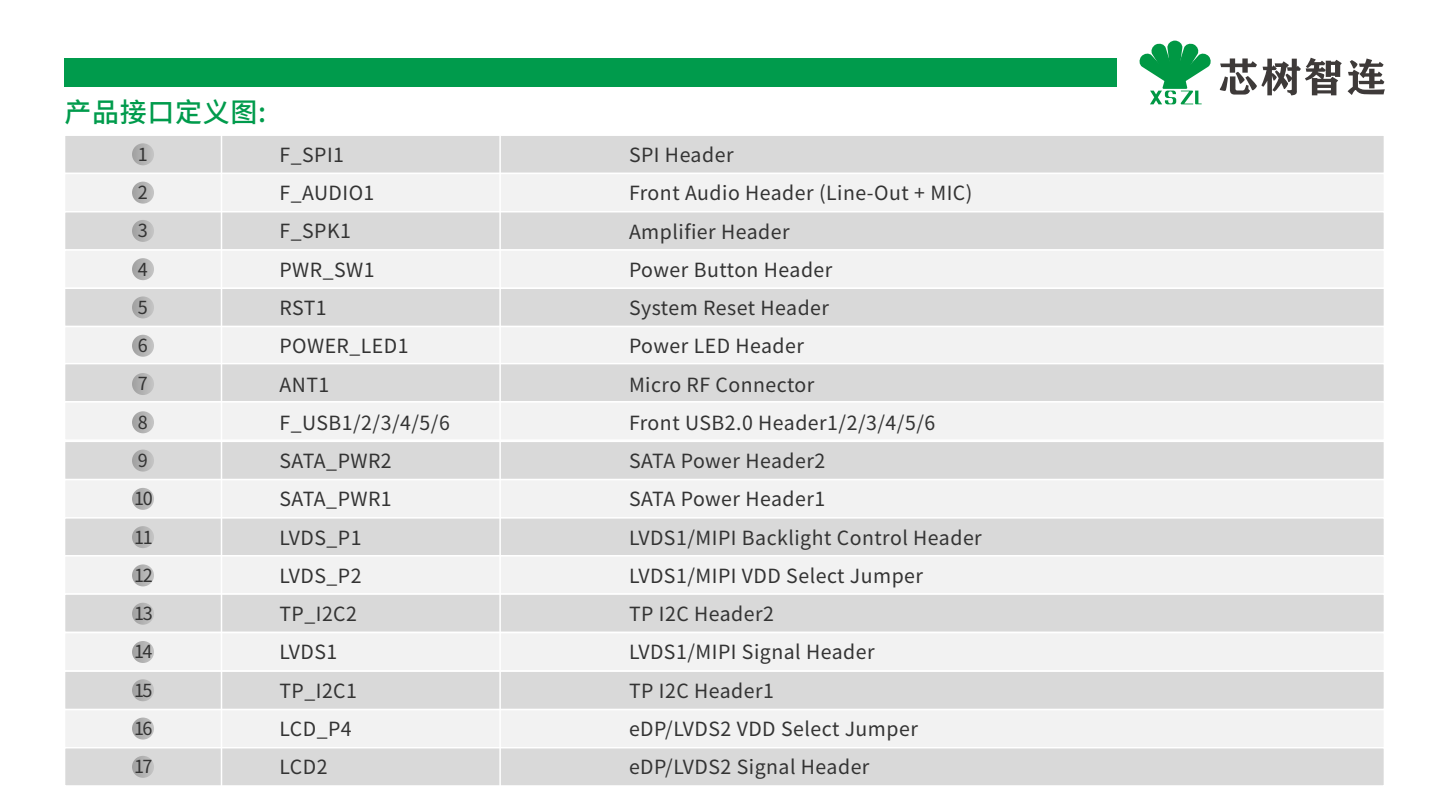
<style>
.page{position:relative;width:1440px;height:810px;background:#fff}
.page>*{position:absolute;margin:0;border:0;box-sizing:border-box;transform-origin:0 0}
.t1{font:500 27px "Source Han Sans CN";letter-spacing:.025em;color:#009b4c}
.t2{font:19.5px/38.2px "Source Han Sans CN";letter-spacing:.025em;color:#333}
.t3{font:18px/38.2px "Source Han Sans CN";letter-spacing:-.075em;color:#333}
</style>
<div class="page">
<svg style="left:1220px;top:58px;width:122px;height:37px"></svg>
<svg style="left:1348px;top:58px;width:37px;height:37px"></svg>
<svg style="left:1139px;top:41px;width:72px;height:63px"></svg>
<div style="left:65px;top:58px;width:1052px;height:29px;background:#009b4c"></div>
<div style="left:64px;top:134px;width:1321px;height:40px;background:#d9d9d9;border:2px solid #fff"></div>
<div style="left:64px;top:173px;width:1321px;height:39px;background:#f2f2f2;border:2px solid #fff"></div>
<div style="left:64px;top:211px;width:1321px;height:40px;background:#d9d9d9;border:2px solid #fff"></div>
<div style="left:64px;top:249px;width:1321px;height:40px;background:#f2f2f2"></div>
<div style="left:64px;top:288px;width:1321px;height:39px;background:#d9d9d9;border:2px solid #fff"></div>
<div style="left:64px;top:326px;width:1321px;height:40px;background:#f2f2f2;border:2px solid #fff"></div>
<div style="left:64px;top:363px;width:1321px;height:40px;background:#d9d9d9;border:2px solid #fff"></div>
<div style="left:64px;top:401px;width:1321px;height:40px;background:#f2f2f2;border:2px solid #fff"></div>
<div style="left:64px;top:441px;width:1321px;height:39px;background:#d9d9d9;border:2px solid #fff"></div>
<div style="left:64px;top:479px;width:1321px;height:40px;background:#f2f2f2;border:2px solid #fff"></div>
<div style="left:64px;top:517px;width:1321px;height:40px;background:#d9d9d9;border:2px solid #fff"></div>
<div style="left:64px;top:555px;width:1321px;height:40px;background:#f2f2f2;border:2px solid #fff"></div>
<div style="left:64px;top:593px;width:1321px;height:40px;background:#d9d9d9;border:2px solid #fff"></div>
<div style="left:64px;top:632px;width:1321px;height:40px;background:#f2f2f2;border:2px solid #fff"></div>
<div style="left:64px;top:709px;width:1321px;height:39px;background:#f2f2f2"></div>
<div style="left:64px;top:670px;width:1321px;height:40px;background:#d9d9d9;border:2px solid #fff"></div>
<div style="left:64px;top:747px;width:1321px;height:40px;background:#d9d9d9;border:2px solid #fff"></div>
<hr style="left:499px;top:123px;width:2px;height:667px;background:#fff">
<hr style="left:221px;top:120px;width:1px;height:668px;background:#fff">
<div style="left:132px;top:143px;width:22px;height:22px;background:linear-gradient(to right,#a2a2a2,#c2c2c2);border-radius:11px"></div>
<svg style="left:132px;top:182px;width:22px;height:22px"></svg>
<div style="left:132px;top:220px;width:22px;height:22px;background:linear-gradient(to right,#a1a1a1,#c4c4c4);border-radius:11px"></div>
<svg style="left:132px;top:258px;width:22px;height:22px"></svg>
<div style="left:132px;top:296px;width:22px;height:22px;background:linear-gradient(to right,#a3a3a3,#c2c2c2);border-radius:11px"></div>
<svg style="left:132px;top:335px;width:22px;height:22px"></svg>
<div style="left:132px;top:373px;width:22px;height:22px;background:linear-gradient(to right,#a1a1a1,#c3c3c3);border-radius:11px"></div>
<div style="left:132px;top:411px;width:22px;height:22px;background:linear-gradient(to right,#a3a3a3,#c3c3c3);border-radius:11px"></div>
<svg style="left:132px;top:450px;width:22px;height:22px"></svg>
<div style="left:132px;top:488px;width:22px;height:22px;background:linear-gradient(to right,#a0a0a0,#c5c5c5);border-radius:11px"></div>
<div style="left:132px;top:526px;width:22px;height:22px;background:linear-gradient(to right,#a1a1a1,#c3c3c3);border-radius:11px"></div>
<div style="left:132px;top:564px;width:22px;height:22px;background:linear-gradient(to right,#a4a4a4,#c2c2c2);border-radius:11px"></div>
<div style="left:132px;top:603px;width:22px;height:22px;background:linear-gradient(to right,#a0a0a0,#c4c4c4);border-radius:11px"></div>
<svg style="left:132px;top:641px;width:22px;height:22px"></svg>
<div style="left:132px;top:679px;width:22px;height:22px;background:linear-gradient(to right,#a2a2a2,#c3c3c3);border-radius:11px"></div>
<svg style="left:132px;top:718px;width:22px;height:22px"></svg>
<div style="left:132px;top:756px;width:22px;height:22px;background:linear-gradient(to right,#a0a0a0,#c4c4c4);border-radius:11px"></div>
<h1 class="t1" style="left:65px;top:97px;width:203px">产品接口定义图:</h1>
<p class="t3" style="left:134px;top:135px;width:20px">1<br>2<br>3<br>4<br>5<br>6<br>7<br>8<br>9<br>10<br>11<br>12<br>13<br>14<br>15<br>16<br>17</p>
<p class="t2" style="left:279px;top:136px;width:172px">F_SPI1<br>F_AUDIO1<br>F_SPK1<br>PWR_SW1<br>RST1<br>POWER_LED1<br>ANT1<br>F_USB1/2/3/4/5/6<br>SATA_PWR2<br>SATA_PWR1<br>LVDS_P1<br>LVDS_P2<br>TP_I2C2<br>LVDS1<br>TP_I2C1<br>LCD_P4<br>LCD2</p>
<p class="t2" style="left:629px;top:136px;width:354px">SPI Header<br>Front Audio Header (Line-Out + MIC)<br>Amplifier Header<br>Power Button Header<br>System Reset Header<br>Power LED Header<br>Micro RF Connector<br>Front USB2.0 Header1/2/3/4/5/6<br>SATA Power Header2<br>SATA Power Header1<br>LVDS1/MIPI Backlight Control Header<br>LVDS1/MIPI VDD Select Jumper<br>TP I2C Header2<br>LVDS1/MIPI Signal Header<br>TP I2C Header1<br>eDP/LVDS2 VDD Select Jumper eDP/LVDS2 Signal Header</p>
</div>
